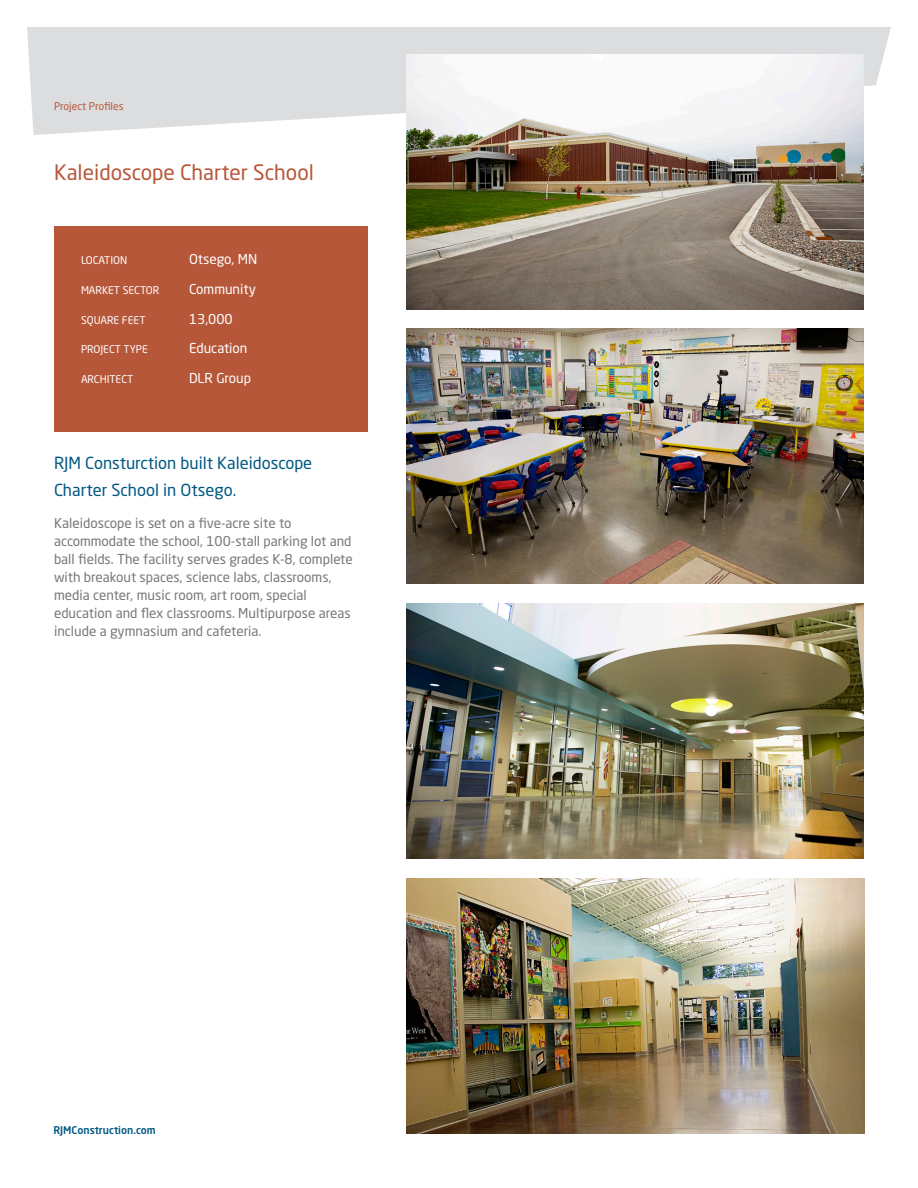
<style>
.page{position:relative;width:918px;height:1188px;background:#fff}
.page>*{position:absolute;margin:0;border:0;box-sizing:border-box;transform-origin:0 0}
.Headline{font:21px "Neo Sans Std";color:#b75739}
.Featured_Copy{font:16.5px/27px "Neo Sans Std";color:#005882}
.Featured_Copy-2{font:13.5px/18px "Neo Sans Std";color:#76787b}
.Details{font:13.5px "Neo Sans Std";color:#fff}
.Details-2{font:10.5px "Neo Sans Std";color:#fff}
.t1{font:500 10.5px "Neo Sans Std";color:#005882}
.t2{font:10.5px "Neo Sans Std";color:#b75739}
</style>
<div class="page">
<svg style="left:27px;top:27px;width:864px;height:108px;background:#dfe0e2"></svg>
<img style="left:406px;top:54px;width:458px;height:255px">
<div style="left:54px;top:227px;width:314px;height:205px;background:#b75739"></div>
<img style="left:406px;top:329px;width:458px;height:255px">
<img style="left:406px;top:604px;width:458px;height:255px">
<img style="left:406px;top:879px;width:458px;height:255px">
<p class="t2" style="left:54px;top:99px;width:71px">Project Profiles</p>
<p class="Headline" style="left:54px;top:160px;width:261px">Kaleidoscope Charter School</p>
<p class="Details-2" style="left:81px;top:254px;width:48px">LOCATION</p>
<p class="Details" style="left:189px;top:251px;width:70px">Otsego, MN</p>
<p class="Details-2" style="left:81px;top:283px;width:80px">MARKET SECTOR</p>
<p class="Details" style="left:189px;top:281px;width:68px">Community</p>
<p class="Details-2" style="left:81px;top:313px;width:66px">SQUARE FEET</p>
<p class="Details" style="left:189px;top:310px;width:45px">13,000</p>
<p class="Details-2" style="left:81px;top:343px;width:68px">PROJECT TYPE</p>
<p class="Details" style="left:189px;top:340px;width:60px">Education</p>
<p class="Details-2" style="left:81px;top:373px;width:54px">ARCHITECT</p>
<p class="Details" style="left:189px;top:370px;width:64px">DLR Group</p>
<p class="Featured_Copy" style="left:54px;top:449px;width:260px">RJM Consturction built Kaleidoscope<br>Charter School in Otsego.</p>
<p class="Featured_Copy-2" style="left:54px;top:513px;width:300px">Kaleidoscope is set on a five-acre site to accommodate the school, 100-stall parking lot and ball fields. The facility serves grades K-8, complete with breakout spaces, science labs, classrooms, media center, music room, art room, special education and flex classrooms. Multipurpose areas include a gymnasium and cafeteria.</p>
<p class="t1" style="left:53px;top:1123px;width:104px">RJMConstruction.com</p>
</div>
